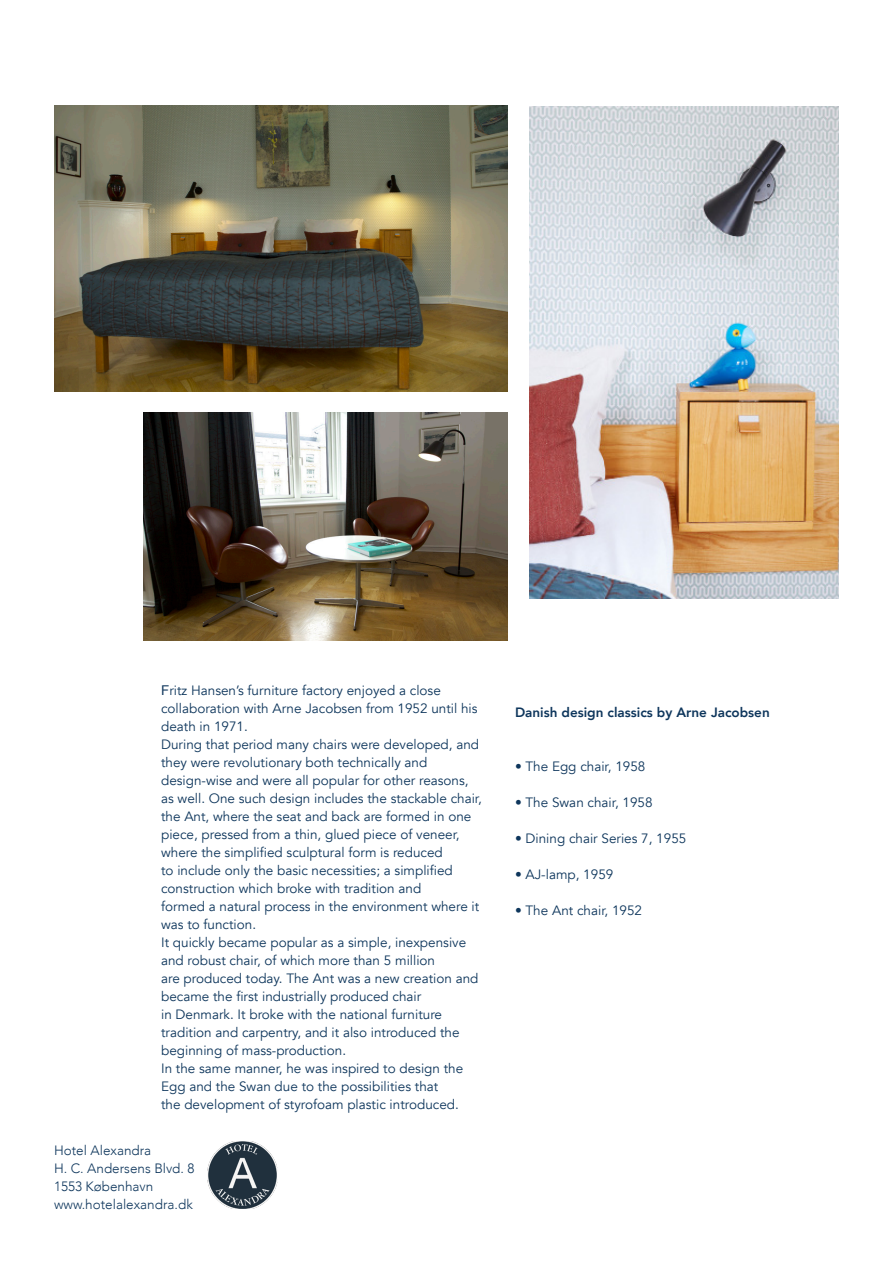
<style>
.page{position:relative;width:893px;height:1263px;background:#fff}
.page>*{position:absolute;margin:0;border:0;box-sizing:border-box;transform-origin:0 0}
.t1{font:13.5px/18px "Avenir";color:#0e365c}
.t2{font:300 13.5px "Avenir";color:#0e365c}
.t3{font:800 13.5px "Avenir";color:#0e365c}
.s1{font-family:"Arial"}
</style>
<div class="page">
<img style="left:54px;top:106px;width:454px;height:285px">
<img style="left:529px;top:106px;width:310px;height:492px">
<img style="left:143px;top:413px;width:365px;height:227px">
<img style="left:208px;top:1141px;width:69px;height:68px">
<p class="t1" style="left:161px;top:682px;width:318px"><span class="s1">F</span>ritz Hansen’s furniture factory enjoyed a close collaboration with Arne Jacobsen from 1952 until his death in 1971.</p>
<p class="t1" style="left:161px;top:736px;width:320px">During that period many chairs were developed, and they were revolutionary both technically and</p>
<p class="t1" style="left:161px;top:772px;width:309px">design-wise and were all popular for other reasons,</p>
<p class="t1" style="left:161px;top:790px;width:322px">as well. One such design includes the stackable chair, the Ant, where the seat and back are formed in one</p>
<p class="t1" style="left:161px;top:826px;width:300px">piece, pressed from a thin, glued piece of veneer, where the simplified sculptural form is reduced</p>
<p class="t1" style="left:161px;top:862px;width:293px">to include only the basic necessities; a simplified construction which broke with tradition and</p>
<p class="t1" style="left:161px;top:898px;width:320px">formed a natural process in the environment where it was to function.</p>
<p class="t1" style="left:161px;top:934px;width:307px">It quickly became popular as a simple, inexpensive and robust chair, of which more than 5 million</p>
<p class="t1" style="left:161px;top:970px;width:319px">are produced today. The Ant was a new creation and became the first industrially produced chair</p>
<p class="t1" style="left:161px;top:1006px;width:300px">in Denmark. It broke with the national furniture tradition and carpentry, and it also introduced the</p>
<p class="t1" style="left:161px;top:1042px;width:187px">beginning of mass-production.</p>
<p class="t1" style="left:161px;top:1060px;width:304px">In the same manner, he was inspired to design the<br>Egg and the Swan due to the possibilities that</p>
<p class="t1" style="left:161px;top:1096px;width:299px">the development of styrofoam plastic introduced.</p>
<p class="t2" style="left:54px;top:1142px;width:99px">Hotel Alexandra</p>
<p class="t2" style="left:54px;top:1160px;width:142px">H. C. Andersens Blvd. 8</p>
<p class="t2" style="left:54px;top:1178px;width:101px">1553 København</p>
<p class="t2" style="left:54px;top:1196px;width:140px">www.hotelalexandra.dk</p>
<p class="t3" style="left:515px;top:702px;width:256px">Danish design classics by Arne Jacobsen</p>
<p class="t1" style="left:515px;top:757px;width:132px">• The Egg chair, 1958</p>
<p class="t1" style="left:515px;top:793px;width:139px">• The Swan chair, 1958</p>
<p class="t1" style="left:515px;top:829px;width:173px">• Dining chair Series 7, 1955</p>
<p class="t1" style="left:515px;top:865px;width:100px">• AJ-lamp, 1959</p>
<p class="t1" style="left:515px;top:901px;width:129px">• The Ant chair, 1952</p>
</div>
